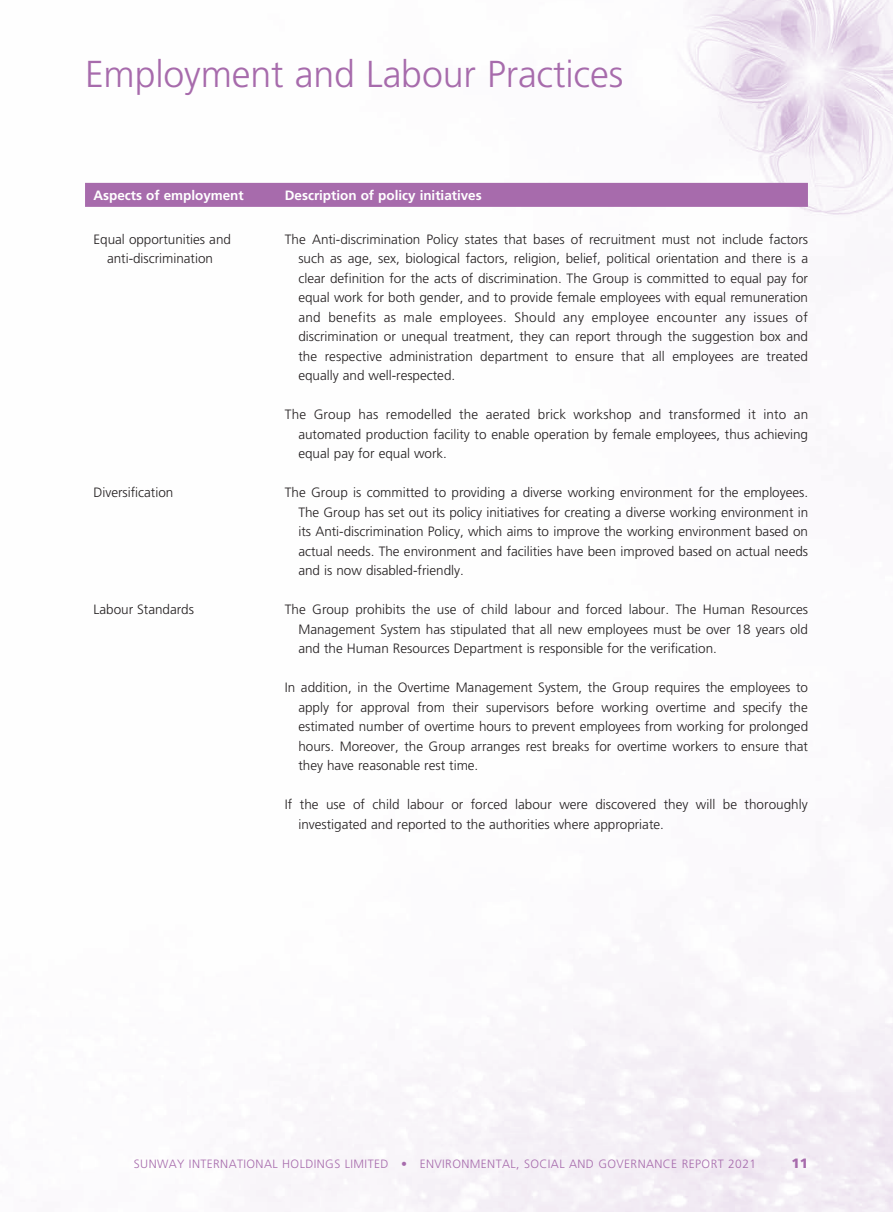
<style>
.page{position:relative;width:893px;height:1212px;background:#fff}
.page>*{position:absolute;margin:0;border:0;box-sizing:border-box;transform-origin:0 0}
.t1{font:300 37.5px "Frutiger LT Std";letter-spacing:-.005em;color:#a76bac}
.t2{font:300 13.5px/19.5px "Frutiger LT Std";color:#231f20;text-align:justify}
.t3{font:700 13.5px "Frutiger LT Std";color:#fff}
.t4{font:900 13.5px "Frutiger LT Std";color:#a76bac}
.t5{font:300 12px "Frutiger LT Std";letter-spacing:.035em;color:#a76bac}
</style>
<div class="page">
<img style="left:85px;top:0;width:808px;height:1212px">
<div style="left:85px;top:183px;width:723px;height:24px;background:#a76bac"></div>
<h1 class="t1" style="left:85px;top:53px;width:540px">Employment and Labour Practices</h1>
<p class="t3" style="left:94px;top:187px;width:152px">Aspects of employment</p>
<p class="t3" style="left:285px;top:187px;width:198px">Description of policy initiatives</p>
<p class="t2" style="left:94px;top:229px;width:139px;text-align:center">Equal opportunities and anti-discrimination</p>
<p class="t2" style="left:298px;top:229px;width:511px;text-indent:-14px">The Anti-discrimination Policy states that bases of recruitment must not include factors such as age, sex, biological factors, religion, belief, political orientation and there is a clear definition for the acts of discrimination. The Group is committed to equal pay for equal work for both gender, and to provide female employees with equal remuneration and benefits as male employees. Should any employee encounter any issues of discrimination or unequal treatment, they can report through the suggestion box and the respective administration department to ensure that all employees are treated equally and well-respected.</p>
<p class="t2" style="left:298px;top:405px;width:511px;text-indent:-13px">The Group has remodelled the aerated brick workshop and transformed it into an automated production facility to enable operation by female employees, thus achieving equal pay for equal work.</p>
<p class="t2" style="left:94px;top:483px;width:81px">Diversification</p>
<p class="t2" style="left:298px;top:483px;width:511px;text-align:left;text-indent:-13px">The Group is committed to providing a diverse working environment for the employees.<br>The Group has set out its policy initiatives for creating a diverse working environment in its Anti-discrimination Policy, which aims to improve the working environment based on actual needs. The environment and facilities have been improved based on actual needs and is now disabled-friendly.</p>
<p class="t2" style="left:94px;top:600px;width:102px">Labour Standards</p>
<p class="t2" style="left:298px;top:600px;width:511px;text-indent:-13px">The Group prohibits the use of child labour and forced labour. The Human Resources Management System has stipulated that all new employees must be over 18 years old and the Human Resources Department is responsible for the verification.</p>
<p class="t2" style="left:298px;top:678px;width:511px;text-indent:-13px">In addition, in the Overtime Management System, the Group requires the employees to apply for approval from their supervisors before working overtime and specify the estimated number of overtime hours to prevent employees from working for prolonged hours. Moreover, the Group arranges rest breaks for overtime workers to ensure that they have reasonable rest time.</p>
<p class="t2" style="left:298px;top:795px;width:511px;text-indent:-13px">If the use of child labour or forced labour were discovered they will be thoroughly investigated and reported to the authorities where appropriate.</p>
<p class="t5" style="left:134px;top:1157px;width:624px">SUNWAY INTERNATIONAL HOLDINGS LIMITED • ENVIRONMENTAL, SOCIAL AND GOVERNANCE REPORT 2021</p>
<p class="t4" style="left:791px;top:1155px;width:18px">11</p>
</div>
